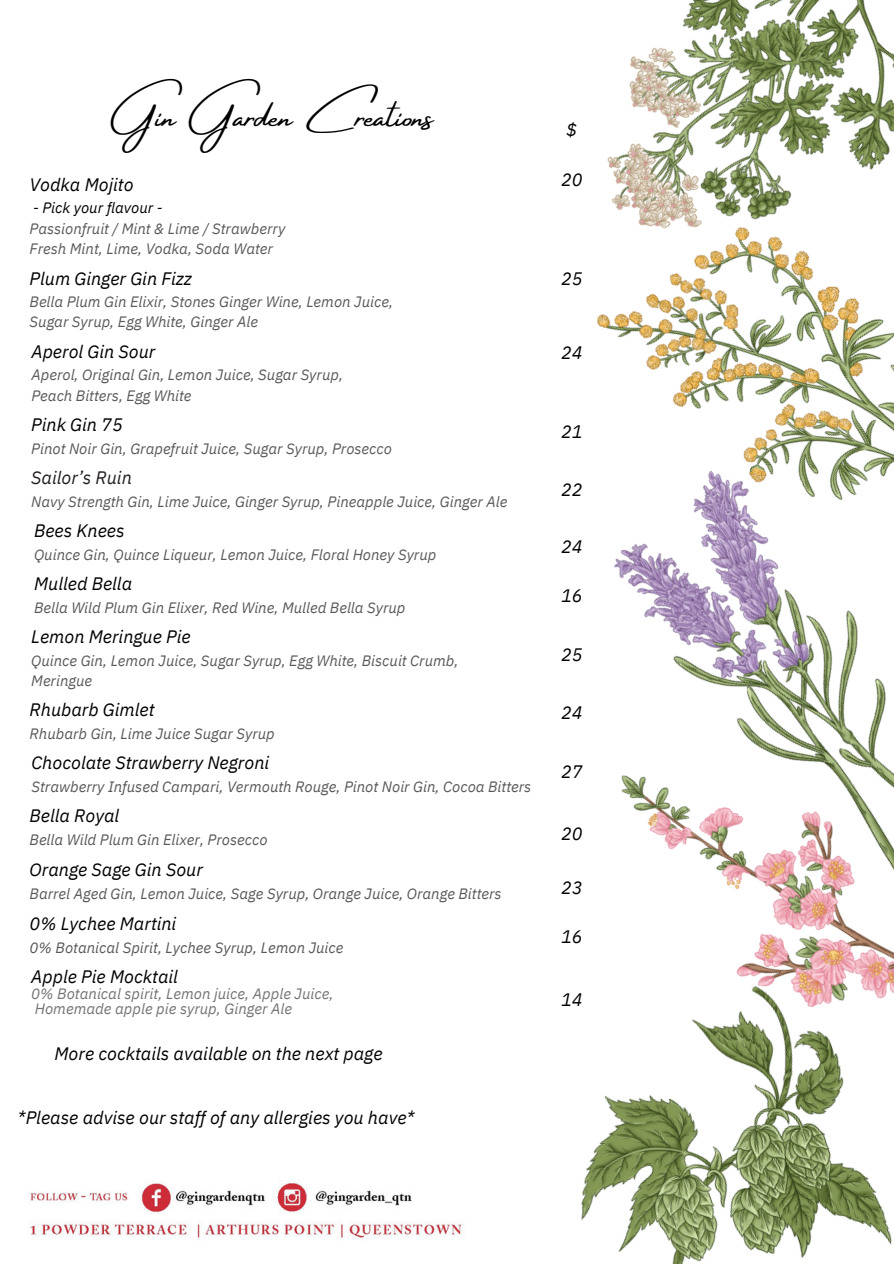
<style>
.page{position:relative;width:894px;height:1264px;background:#fff}
.page>*{position:absolute;margin:0;border:0;box-sizing:border-box;transform-origin:0 0}
.t1{font:36px "Amsterdam Four";color:#000}
.t2{font:italic 18px "IBM Plex Sans";color:#000}
.t3{font:italic 18px "IBM Plex Sans";color:#221e1f}
.t4{font:italic 15px "IBM Plex Sans";color:#58595b}
.t5{font:italic 15px "IBM Plex Sans";color:#58585a}
.t6{font:italic 15px "IBM Plex Sans";color:#737373}
.t7{font:italic 15px "IBM Plex Sans";color:#000}
</style>
<div class="page">
<img style="left:581px;top:1178px;width:311px;height:85px">
<img style="left:585px;top:1022px;width:283px;height:156px">
<img style="left:629px;top:0;width:264px;height:110px">
<img style="left:596px;top:110px;width:297px;height:251px">
<img style="left:29px;top:1183px;width:434px;height:55px">
<img style="left:614px;top:361px;width:279px;height:661px">
<h2 class="t1" style="left:111px;top:97px;width:324px">Gin Garden Creations</h2>
<h2 class="t2" style="left:30px;top:172px;width:105px">Vodka Mojito</h2>
<h2 class="t7" style="left:33px;top:198px;width:131px">- Pick your flavour -</h2>
<h2 class="t4" style="left:30px;top:218px;width:257px">Passionfruit / Mint &amp; Lime / Strawberry</h2>
<h2 class="t4" style="left:30px;top:238px;width:245px">Fresh Mint, Lime, Vodka, Soda Water</h2>
<h2 class="t2" style="left:30px;top:266px;width:164px">Plum Ginger Gin Fizz</h2>
<h2 class="t4" style="left:30px;top:292px;width:365px">Bella Plum Gin Elixir, Stones Ginger Wine, Lemon Juice,</h2>
<h2 class="t4" style="left:30px;top:312px;width:230px">Sugar Syrup, Egg White, Ginger Ale</h2>
<p class="t2" style="left:31px;top:339px;width:125px">Aperol Gin Sour</p>
<p class="t5" style="left:31px;top:365px;width:313px">Aperol, Original Gin, Lemon Juice, Sugar Syrup,</p>
<p class="t5" style="left:31px;top:385px;width:162px">Peach Bitters, Egg White</p>
<h2 class="t2" style="left:31px;top:413px;width:93px">Pink Gin 75</h2>
<h2 class="t4" style="left:31px;top:438px;width:362px">Pinot Noir Gin, Grapefruit Juice, Sugar Syrup, Prosecco</h2>
<h2 class="t3" style="left:31px;top:465px;width:102px">Sailor’s Ruin</h2>
<h2 class="t4" style="left:31px;top:491px;width:477px">Navy Strength Gin, Lime Juice, Ginger Syrup, Pineapple Juice, Ginger Ale</h2>
<h2 class="t2" style="left:34px;top:518px;width:92px">Bees Knees</h2>
<h2 class="t4" style="left:34px;top:544px;width:403px">Quince Gin, Quince Liqueur, Lemon Juice, Floral Honey Syrup</h2>
<p class="t2" style="left:34px;top:571px;width:99px">Mulled Bella</p>
<p class="t5" style="left:34px;top:597px;width:373px">Bella Wild Plum Gin Elixer, Red Wine, Mulled Bella Syrup</p>
<p class="t2" style="left:31px;top:624px;width:161px">Lemon Meringue Pie</p>
<p class="t4" style="left:31px;top:650px;width:428px">Quince Gin, Lemon Juice, Sugar Syrup, Egg White, Biscuit Crumb,</p>
<p class="t4" style="left:31px;top:670px;width:62px">Meringue</p>
<p class="t2" style="left:30px;top:698px;width:126px">Rhubarb Gimlet</p>
<p class="t5" style="left:30px;top:723px;width:247px">Rhubarb Gin, Lime Juice Sugar Syrup</p>
<p class="t2" style="left:31px;top:750px;width:239px">Chocolate Strawberry Negroni</p>
<p class="t5" style="left:31px;top:776px;width:501px">Strawberry Infused Campari, Vermouth Rouge, Pinot Noir Gin, Cocoa Bitters</p>
<p class="t2" style="left:30px;top:803px;width:91px">Bella Royal</p>
<p class="t5" style="left:30px;top:829px;width:239px">Bella Wild Plum Gin Elixer, Prosecco</p>
<p class="t2" style="left:30px;top:857px;width:175px">Orange Sage Gin Sour</p>
<h2 class="t5" style="left:30px;top:883px;width:473px">Barrel Aged Gin, Lemon Juice, Sage Syrup, Orange Juice, Orange Bitters</h2>
<h2 class="t2" style="left:30px;top:911px;width:148px">0% Lychee Martini</h2>
<p class="t5" style="left:30px;top:937px;width:315px">0% Botanical Spirit, Lychee Syrup, Lemon Juice</p>
<p class="t2" style="left:31px;top:965px;width:148px">Apple Pie Mocktail</p>
<p class="t6" style="left:31px;top:983px;width:304px">0% Botanical spirit, Lemon juice, Apple Juice,</p>
<p class="t6" style="left:35px;top:998px;width:259px">Homemade apple pie syrup, Ginger Ale</p>
<p class="t2" style="left:54px;top:1041px;width:329px">More cocktails available on the next page</p>
<p class="t2" style="left:18px;top:1105px;width:398px">*Please advise our staff of any allergies you have*</p>
<p class="t2" style="left:566px;top:118px;width:12px">$</p>
<p class="t2" style="left:561px;top:167px;width:23px">20</p>
<p class="t2" style="left:561px;top:266px;width:23px">25</p>
<p class="t2" style="left:561px;top:340px;width:23px">24</p>
<p class="t2" style="left:561px;top:419px;width:23px">21</p>
<p class="t2" style="left:561px;top:478px;width:23px">22</p>
<p class="t2" style="left:561px;top:534px;width:23px">24</p>
<p class="t2" style="left:561px;top:583px;width:23px">16</p>
<p class="t2" style="left:561px;top:642px;width:23px">25</p>
<p class="t2" style="left:561px;top:700px;width:23px">24</p>
<p class="t2" style="left:561px;top:759px;width:23px">27</p>
<p class="t2" style="left:561px;top:821px;width:23px">20</p>
<p class="t2" style="left:561px;top:875px;width:23px">23</p>
<p class="t2" style="left:561px;top:924px;width:23px">16</p>
<p class="t2" style="left:561px;top:987px;width:23px">14</p>
</div>
